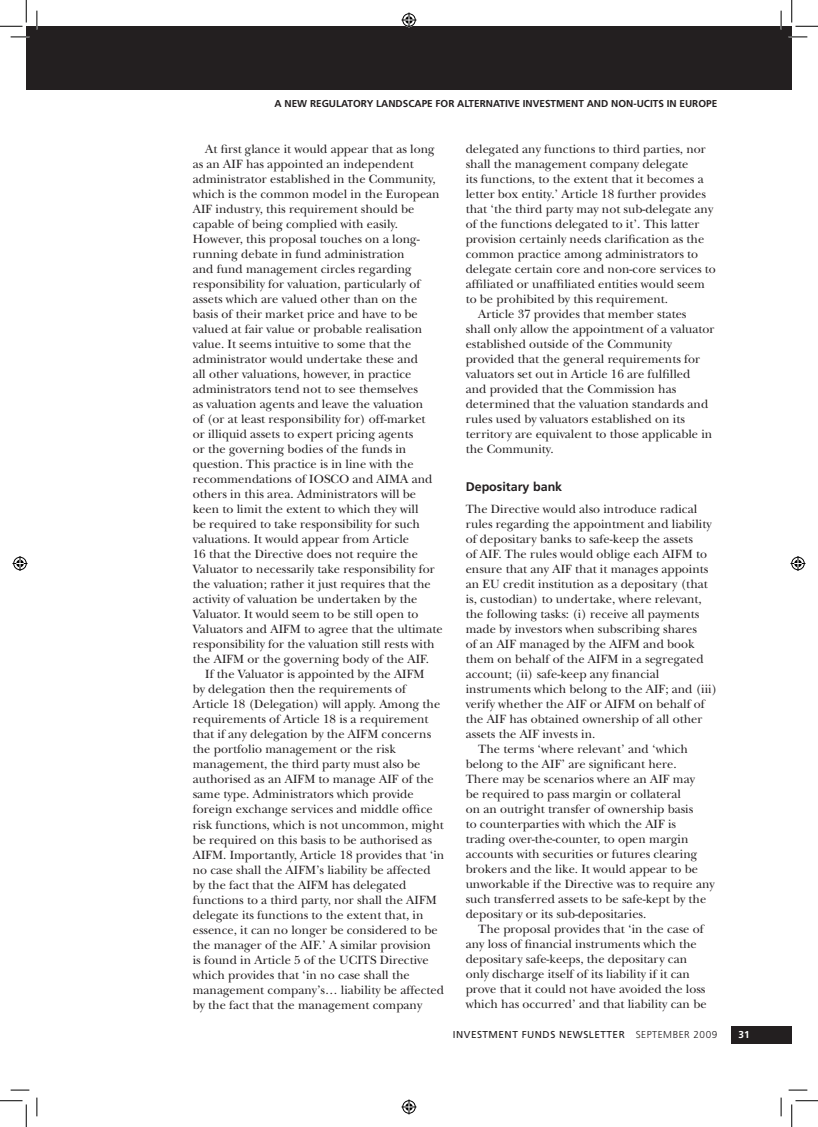
<style>
.page{position:relative;width:818px;height:1127px;background:#fff}
.page>*{position:absolute;margin:0;border:0;box-sizing:border-box;transform-origin:0 0}
.t1{font:12.5px/15px "New Baskerville";color:#231f20}
.t2{font:700 12.5px "Frutiger";color:#231f20}
.t3{font:700 10px "Frutiger";color:#231f20}
.t4{font:10px "Frutiger";letter-spacing:.05em;color:#231f20}
.t5{font:700 10px "Frutiger";color:#fff}
.s1{font-weight:300}
</style>
<div class="page">
<div style="left:731px;top:1026px;width:61px;height:17px;background:#231f20"></div>
<div style="left:26px;top:26px;width:766px;height:63px;background:#231f20"></div>
<svg style="left:11px;top:36px;width:18px;height:2px"></svg>
<svg style="left:788px;top:36px;width:19px;height:2px"></svg>
<svg style="left:11px;top:1089px;width:18px;height:1px"></svg>
<svg style="left:788px;top:1089px;width:19px;height:1px"></svg>
<svg style="left:36px;top:11px;width:2px;height:18px"></svg>
<svg style="left:36px;top:1097px;width:2px;height:18px"></svg>
<svg style="left:780px;top:11px;width:2px;height:18px"></svg>
<svg style="left:780px;top:1097px;width:2px;height:18px"></svg>
<svg style="left:0;top:0;width:27px;height:27px"></svg>
<svg style="left:0;top:1100px;width:27px;height:26px"></svg>
<svg style="left:791px;top:0;width:27px;height:27px"></svg>
<svg style="left:791px;top:1100px;width:27px;height:26px"></svg>
<svg style="left:401px;top:13px;width:15px;height:15px"></svg>
<svg style="left:401px;top:1099px;width:15px;height:15px"></svg>
<svg style="left:13px;top:556px;width:15px;height:15px"></svg>
<svg style="left:790px;top:556px;width:15px;height:15px"></svg>
<p class="t3" style="left:274px;top:98px;width:19px">A NEW</p>
<p class="t3" style="left:310px;top:98px;width:14px">REGULATORY</p>
<p class="t3" style="left:376px;top:98px;width:27px">LANDSCAPE</p>
<p class="t3" style="left:436px;top:98px;width:7px">FOR</p>
<p class="t3" style="left:457px;top:98px;width:14px">ALTER</p>
<p class="t3" style="left:486px;top:98px;width:61px">NATIVE INVESTME</p>
<p class="t3" style="left:571px;top:98px;width:122px">NT AND NON-UCITS IN EUROPE</p>
<p class="t1" style="left:193px;top:141px;width:251px;text-indent:12px">At first glance it would appear that as long as an AIF has appointed an independent administrator established in the Community, which is the common model in the European AIF industry, this requirement should be capable of being complied with easily.<br>However, this proposal touches on a long&shy;running debate in fund administration<br>and fund management circles regarding responsibility for valuation, particularly of assets which are valued other than on the basis of their market price and have to be valued at fair value or probable realisation value. It seems intuitive to some that the administrator would undertake these and<br>all other valuations, however, in practice administrators tend not to see themselves<br>as valuation agents and leave the valuation<br>of (or at least responsibility for) off-market<br>or illiquid assets to expert pricing agents<br>or the governing bodies of the funds in question. This practice is in line with the recommendations of IOSCO and AIMA and others in this area. Administrators will be keen to limit the extent to which they will<br>be required to take responsibility for such valuations. It would appear from Article<br>16 that the Directive does not require the Valuator to necessarily take responsibility for the valuation; rather it just requires that the activity of valuation be undertaken by the Valuator. It would seem to be still open to Valuators and AIFM to agree that the ultimate responsibility for the valuation still rests with the AIFM or the governing body of the AIF.</p>
<p class="t1" style="left:193px;top:666px;width:253px;text-indent:12px">If the Valuator is appointed by the AIFM<br>by delegation then the requirements of Article 18 (Delegation) will apply. Among the requirements of Article 18 is a requirement that if any delegation by the AIFM concerns the portfolio management or the risk management, the third party must also be authorised as an AIFM to manage AIF of the same type. Administrators which provide foreign exchange services and middle office risk functions, which is not uncommon, might be required on this basis to be authorised as AIFM. Importantly, Article 18 provides that ‘in no case shall the AIFM’s liability be affected by the fact that the AIFM has delegated functions to a third party, nor shall the AIFM delegate its functions to the extent that, in essence, it can no longer be considered to be the manager of the AIF.’ A similar provision<br>is found in Article 5 of the UCITS Directive which provides that ‘in no case shall the management company’s… liability be affected by the fact that the management company</p>
<p class="t1" style="left:466px;top:141px;width:242px">delegated any functions to third parties, nor</p>
<p class="t1" style="left:466px;top:156px;width:224px">shall the management company delegate</p>
<p class="t1" style="left:466px;top:171px;width:239px">its functions, to the extent that it becomes a</p>
<p class="t1" style="left:466px;top:186px;width:242px">letter box entity.’ Article 18 further provides</p>
<p class="t1" style="left:466px;top:201px;width:249px">that ‘the third party may not sub-delegate any</p>
<p class="t1" style="left:466px;top:216px;width:235px">of the functions delegated to it’. This latter</p>
<p class="t1" style="left:466px;top:231px;width:240px">provision certainly needs clarification as the</p>
<p class="t1" style="left:466px;top:246px;width:234px">common practice among administrators to</p>
<p class="t1" style="left:466px;top:261px;width:252px">delegate certain core and non-core services to</p>
<p class="t1" style="left:466px;top:276px;width:241px">affiliated or unaffiliated entities would seem</p>
<p class="t1" style="left:466px;top:291px;width:204px">to be prohibited by this requirement.</p>
<p class="t1" style="left:478px;top:306px;width:210px">Article 37 provides that member states</p>
<p class="t1" style="left:466px;top:321px;width:250px">shall only allow the appointment of a valuator</p>
<p class="t1" style="left:466px;top:336px;width:208px">established outside of the Community</p>
<p class="t1" style="left:466px;top:351px;width:236px">provided that the general requirements for</p>
<p class="t1" style="left:466px;top:366px;width:226px">valuators set out in Article 16 are fulfilled</p>
<p class="t1" style="left:466px;top:381px;width:212px">and provided that the Commission has</p>
<p class="t1" style="left:466px;top:396px;width:244px">determined that the valuation standards and</p>
<p class="t1" style="left:466px;top:411px;width:221px">rules used by valuators established on its</p>
<p class="t1" style="left:466px;top:426px;width:248px">territory are equivalent to those applicable in</p>
<p class="t1" style="left:466px;top:441px;width:89px">the Community.</p>
<p class="t2" style="left:466px;top:478px;width:98px">DEPOSITARY BANK</p>
<p class="t1" style="left:466px;top:501px;width:233px">The Directive would also introduce radical</p>
<p class="t1" style="left:466px;top:516px;width:247px">rules regarding the appointment and liability</p>
<p class="t1" style="left:466px;top:531px;width:229px">of depositary banks to safe-keep the assets</p>
<p class="t1" style="left:466px;top:546px;width:243px">of AIF. The rules would oblige each AIFM to</p>
<p class="t1" style="left:466px;top:561px;width:244px">ensure that any AIF that it manages appoints</p>
<p class="t1" style="left:466px;top:576px;width:244px">an EU credit institution as a depositary (that</p>
<p class="t1" style="left:466px;top:591px;width:238px">is, custodian) to undertake, where relevant,</p>
<p class="t1" style="left:466px;top:606px;width:235px">the following tasks: (i) receive all payments</p>
<p class="t1" style="left:466px;top:621px;width:233px">made by investors when subscribing shares</p>
<p class="t1" style="left:466px;top:636px;width:231px">of an AIF managed by the AIFM and book</p>
<p class="t1" style="left:466px;top:651px;width:239px">them on behalf of the AIFM in a segregated</p>
<p class="t1" style="left:466px;top:666px;width:195px">account; (ii) safe-keep any financial</p>
<p class="t1" style="left:466px;top:681px;width:253px">instruments which belong to the AIF; and (iii)</p>
<p class="t1" style="left:466px;top:696px;width:241px">verify whether the AIF or AIFM on behalf of</p>
<p class="t1" style="left:466px;top:711px;width:238px">the AIF has obtained ownership of all other</p>
<p class="t1" style="left:466px;top:726px;width:131px">assets the AIF invests in.</p>
<p class="t1" style="left:478px;top:741px;width:212px">The terms ‘where relevant’ and ‘which</p>
<p class="t1" style="left:466px;top:756px;width:212px">belong to the AIF’ are significant here.</p>
<p class="t1" style="left:466px;top:771px;width:231px">There may be scenarios where an AIF may</p>
<p class="t1" style="left:466px;top:786px;width:217px">be required to pass margin or collateral</p>
<p class="t1" style="left:466px;top:801px;width:229px">on an outright transfer of ownership basis</p>
<p class="t1" style="left:466px;top:816px;width:212px">to counterparties with which the AIF is</p>
<p class="t1" style="left:466px;top:831px;width:224px">trading over-the-counter, to open margin</p>
<p class="t1" style="left:466px;top:846px;width:233px">accounts with securities or futures clearing</p>
<p class="t1" style="left:466px;top:861px;width:234px">brokers and the like. It would appear to be</p>
<p class="t1" style="left:466px;top:876px;width:251px">unworkable if the Directive was to require any</p>
<p class="t1" style="left:466px;top:891px;width:242px">such transferred assets to be safe-kept by the</p>
<p class="t1" style="left:466px;top:906px;width:182px">depositary or its sub-depositaries.</p>
<p class="t1" style="left:478px;top:921px;width:227px">The proposal provides that ‘in the case of</p>
<p class="t1" style="left:466px;top:936px;width:233px">any loss of financial instruments which the</p>
<p class="t1" style="left:466px;top:951px;width:223px">depositary safe-keeps, the depositary can</p>
<p class="t1" style="left:466px;top:966px;width:226px">only discharge itself of its liability if it can</p>
<p class="t1" style="left:466px;top:981px;width:241px">prove that it could not have avoided the loss</p>
<p class="t1" style="left:466px;top:996px;width:242px">which has occurred’ and that liability can be</p>
<p class="t4" style="left:453px;top:1028px;width:38px">INVESTMENT</p>
<p class="t4" style="left:522px;top:1028px;width:197px">FUNDS NEWSLETTER <span class="s1">SEPTEMBER 2009</span></p>
<p class="t5" style="left:738px;top:1028px;width:13px">31</p>
</div>
